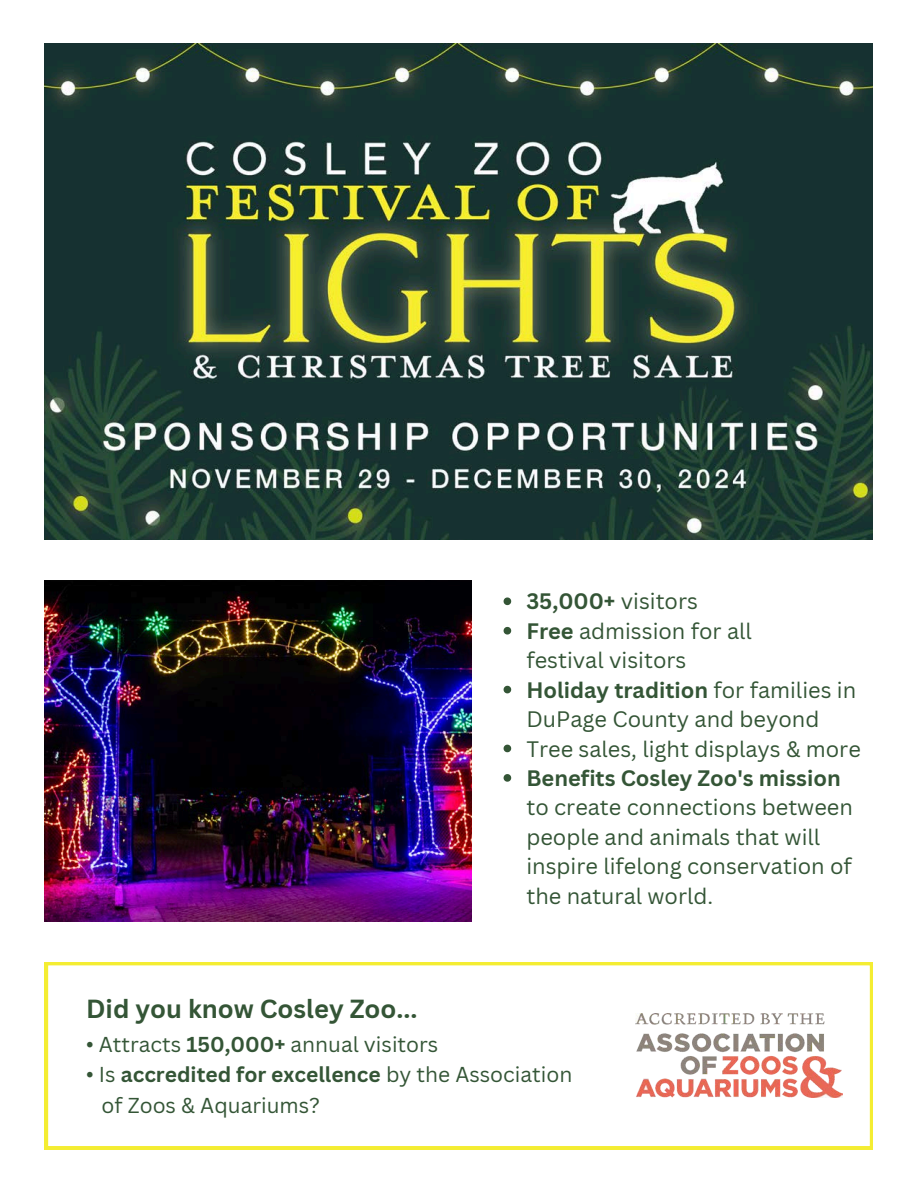
<style>
.page{position:relative;width:918px;height:1188px;background:#fff}
.page>*{position:absolute;margin:0;border:0;box-sizing:border-box;transform-origin:0 0}
.t1{font:700 25.5px "Canva Sans";color:#345536}
.t2{font:21.75px/29.4px "Canva Sans";color:#345536}
.t3{font:21px/30.3px "Canva Sans";color:#345536}
.s1{font-weight:700}
</style>
<div class="page">
<svg style="left:45px;top:962px;width:828px;height:187px"></svg>
<img style="left:45px;top:44px;width:828px;height:496px">
<img style="left:45px;top:580px;width:426px;height:341px">
<img style="left:636px;top:1013px;width:207px;height:85px">
<svg style="left:504px;top:597px;width:7px;height:8px"></svg>
<svg style="left:504px;top:627px;width:7px;height:8px"></svg>
<svg style="left:504px;top:686px;width:7px;height:7px"></svg>
<svg style="left:504px;top:745px;width:7px;height:7px"></svg>
<svg style="left:504px;top:774px;width:7px;height:8px"></svg>
<p class="t2" style="left:526px;top:586px;width:173px"><span class="s1">35,000+</span> visitors</p>
<p class="t2" style="left:526px;top:616px;width:227px"><span class="s1">Free</span> admission for all festival visitors</p>
<p class="t2" style="left:526px;top:675px;width:331px"><span class="s1">Holiday tradition</span> for families in<br>DuPage County and beyond</p>
<p class="t2" style="left:526px;top:733px;width:336px">Tree sales, light displays &amp; more</p>
<h1 class="t2" style="left:526px;top:763px;width:328px"><span class="s1">Benefits Cosley Zoo's mission </span>to create connections between people and animals that will inspire lifelong conservation of the natural world.</h1>
<p class="t1" style="left:86px;top:991px;width:333px">Did you know Cosley Zoo...</p>
<p class="t3" style="left:86px;top:1028px;width:354px">• Attracts <span class="s1">150,000+</span> annual visitors</p>
<p class="t3" style="left:102px;top:1059px;width:472px;text-indent:-15px">• Is <span class="s1">accredited for excellence</span> by the Association of Zoos &amp; Aquariums?</p>
</div>
